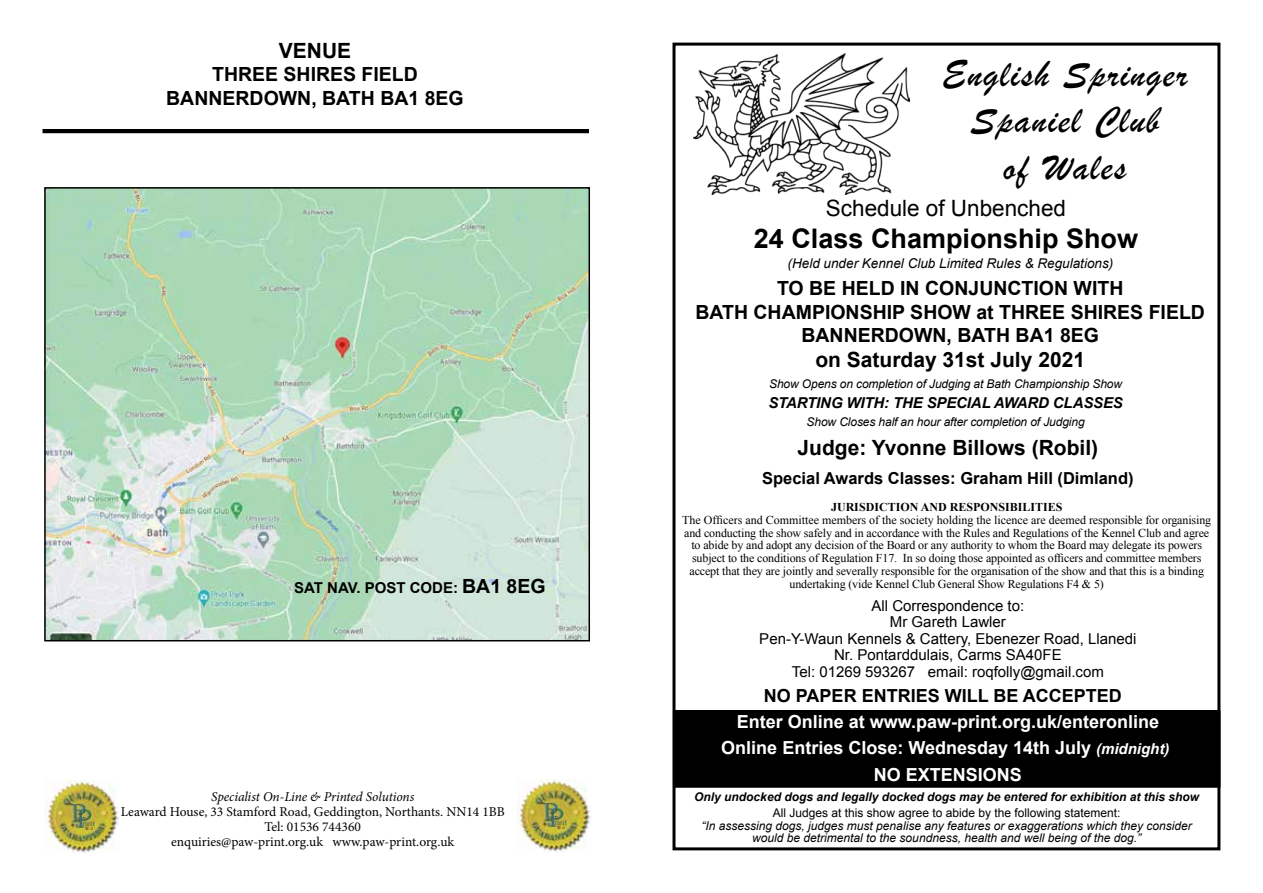
<style>
.page{position:relative;width:1263px;height:893px;background:#fff}
.page>*{position:absolute;margin:0;border:0;box-sizing:border-box;transform-origin:0 0}
.t1{font:39px/46.8px "Brush Script";letter-spacing:.04em;color:#000;text-align:center}
.t2{font:700 27px "Arial";color:#000}
.t3{font:22.5px "Arial";color:#000}
.t4{font:700 21px "Arial";color:#000}
.t5{font:700 19.5px/23.4px "Arial";color:#000;text-align:center}
.t6{font:700 18px/26.5px "Arial";color:#fff;text-align:center}
.t7{font:700 18px "Arial";color:#000}
.t8{font:700 16.5px "Arial";color:#000}
.t9{font:15px/16.5px "Arial";color:#000;text-align:center}
.t10{font:italic 700 15px "Arial";letter-spacing:-.01em;color:#000}
.t11{font:700 15px "Arial";color:#000}
.t12{font:13.5px/15px "Minion Pro";color:#000;text-align:center}
.t13{font:italic 13.5px "Arial";color:#000}
.t14{font:italic 13.5px "Minion Pro";letter-spacing:-.01em;color:#000}
.t15{font:12px/12.8px "Times New Roman";letter-spacing:-.01em;color:#000;text-align:center}
.t16{font:italic 12px/12.9px "Arial";color:#000;text-align:center}
.t17{font:italic 700 12px "Arial";color:#000}
.t18{font:12px "Arial";color:#000}
.t19{font:700 12px "Times New Roman";color:#000}
.s1{font-size:19.5px}
.s2{font-style:italic;font-size:15px}
</style>
<div class="page">
<div style="left:674px;top:711px;width:546px;height:76px;background:#000"></div>
<div style="left:673px;top:710px;width:547px;height:78px;border:2px solid #000"></div>
<div style="left:672px;top:43px;width:548px;height:807px;border:3px solid #000"></div>
<img style="left:693px;top:54px;width:217px;height:140px">
<img style="left:46px;top:781px;width:73px;height:72px">
<img style="left:518px;top:779px;width:72px;height:73px">
<hr style="left:43px;top:129px;width:546px;height:4px;background:#000">
<img style="left:47px;top:190px;width:540px;height:448px">
<div style="left:44px;top:187px;width:546px;height:454px;border:2px solid #000"></div>
<h3 class="t4" style="left:279px;top:36px;width:74px">VENUE</h3>
<h3 class="t5" style="left:166px;top:63px;width:299px">THREE SHIRES FIELD<br>BANNERDOWN, BATH BA1 8EG</h3>
<p class="t11" style="left:294px;top:578px;width:253px">SAT NAV. POST CODE: <span class="s1">BA1 8EG</span></p>
<p class="t14" style="left:211px;top:788px;width:205px">Specialist On-Line &amp; Printed Solutions</p>
<p class="t12" style="left:121px;top:805px;width:385px">Leaward House, 33 Stamford Road, Geddington, Northants. NN14 1BB<br>Tel: 01536 744360<br>enquiries@paw-print.org.uk www.paw-print.org.uk</p>
<h1 class="t1" style="left:942px;top:50px;width:247px">English Springer<br>Spaniel Club<br>of Wales</h1>
<h3 class="t3" style="left:826px;top:193px;width:242px">Schedule of Unbenched</h3>
<h2 class="t2" style="left:754px;top:221px;width:386px">24 Class Championship Show</h2>
<p class="t13" style="left:788px;top:254px;width:327px">(Held under Kennel Club Limited Rules &amp; Regulations)</p>
<h3 class="t5" style="left:695px;top:277px;width:511px">TO BE HELD IN CONJUNCTION WITH<br>BATH CHAMPIONSHIP SHOW at THREE SHIRES FIELD<br>BANNERDOWN, BATH BA1 8EG</h3>
<h3 class="t4" style="left:815px;top:346px;width:271px">on Saturday 31st July 2021</h3>
<p class="t16" style="left:769px;top:378px;width:354px">Show Opens on completion of Judging at Bath Championship Show</p>
<p class="t10" style="left:768px;top:393px;width:356px">STARTING WITH: THE SPECIAL AWARD CLASSES</p>
<p class="t16" style="left:807px;top:415px;width:280px">Show Closes half an hour after completion of Judging</p>
<h3 class="t4" style="left:797px;top:434px;width:302px">Judge: Yvonne Billows (Robil)</h3>
<h3 class="t8" style="left:762px;top:467px;width:373px">Special Awards Classes: Graham Hill (Dimland)</h3>
<p class="t19" style="left:831px;top:499px;width:233px">JURISDICTION AND RESPONSIBILITIES</p>
<p class="t15" style="left:682px;top:513px;width:530px">The Officers and Committee members of the society holding the licence are deemed responsible for organising and conducting the show safely and in accordance with the Rules and Regulations of the Kennel Club and agree to abide by and adopt any decision of the Board or any authority to whom the Board may delegate its powers subject to the conditions of Regulation F17. In so doing those appointed as officers and committee members accept that they are jointly and severally responsible for the organisation of the show and that this is a binding undertaking (vide Kennel Club General Show Regulations F4 &amp; 5)</p>
<p class="t9" style="left:759px;top:597px;width:379px">All Correspondence to:<br>Mr Gareth Lawler<br>Pen-Y-Waun Kennels &amp; Cattery, Ebenezer Road, Llanedi Nr. Pontarddulais, Carms SA40FE<br>Tel: 01269 593267 email: roqfolly@gmail.com</p>
<h3 class="t6" style="left:721px;top:708px;width:450px">Enter Online at www.paw-print.org.uk/enteronline<br>Online Entries Close: Wednesday 14th July <span class="s2">(midnight)</span></h3>
<h3 class="t7" style="left:764px;top:684px;width:359px">NO PAPER ENTRIES WILL BE ACCEPTED</h3>
<h3 class="t6" style="left:874px;top:762px;width:150px">NO EXTENSIONS</h3>
<p class="t17" style="left:694px;top:789px;width:506px">Only undocked dogs and legally docked dogs may be entered for exhibition at this show</p>
<p class="t18" style="left:773px;top:804px;width:349px">All Judges at this show agree to abide by the following statement:</p>
<p class="t16" style="left:701px;top:819px;width:492px">“In assessing dogs, judges must penalise any features or exaggerations which they consider would be detrimental to the soundness, health and well being of the dog.”</p>
</div>
